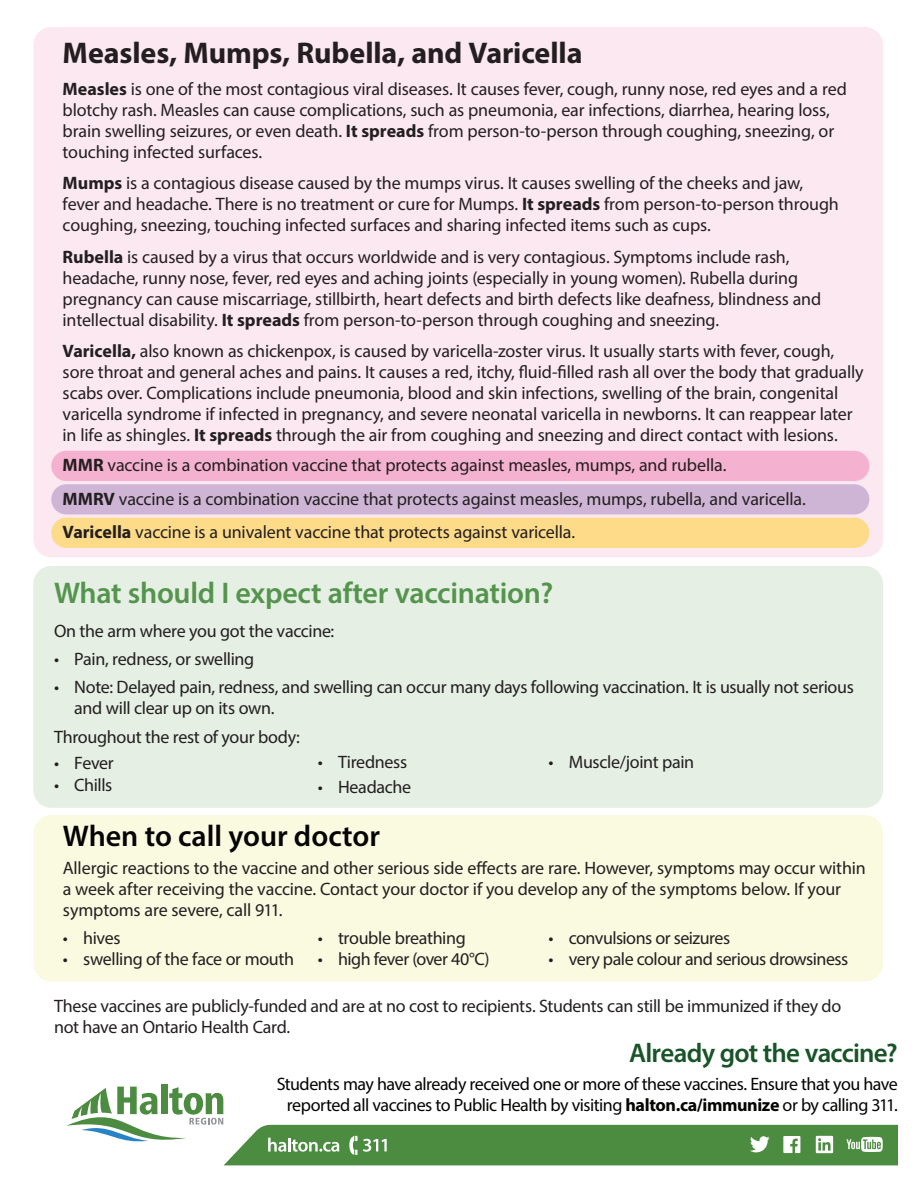
<style>
.page{position:relative;width:918px;height:1188px;background:#fff}
.page>*{position:absolute;margin:0;border:0;box-sizing:border-box;transform-origin:0 0}
.t1{font:600 30px "Myriad Pro";letter-spacing:-.01em;color:#54944d}
.t2{font:700 30px "Myriad Pro";letter-spacing:-.005em;color:#231f20}
.t3{font:600 30px "Myriad Pro";color:#040503}
.t4{font:600 27px "Myriad Pro";letter-spacing:-.03em;color:#195429}
.t5{font:18px/21px "Myriad Pro";letter-spacing:-.01em;color:#231f20}
.t6{font:18px/21px "Myriad Pro";letter-spacing:-.03em;color:#040503;text-align:center}
.t7{font:18px "Myriad Pro";letter-spacing:-.03em;color:#231f20}
.s1{font-weight:700}
</style>
<div class="page">
<div style="left:33px;top:815px;width:850px;height:167px;background:#fafae1;border-radius:18px"></div>
<div style="left:161px;top:1084px;width:6px;height:30px;background:#4c8c40"></div>
<svg style="left:66px;top:1087px;width:832px;height:78px"></svg>
<div style="left:33px;top:566px;width:850px;height:242px;background:#e5efe4;border-radius:18px"></div>
<div style="left:33px;top:27px;width:850px;height:530px;background:#fce8f1;border-radius:18px"></div>
<div style="left:51px;top:451px;width:818px;height:30px;background:#f5b1d0;border-radius:15px"></div>
<div style="left:51px;top:484px;width:818px;height:31px;background:#cfb5d5;border-radius:15px"></div>
<div style="left:51px;top:518px;width:818px;height:30px;background:#fddb88;border-radius:15px"></div>
<h1 class="t2" style="left:63px;top:33px;width:521px">Measles, Mumps, Rubella, and Varicella</h1>
<p class="t5" style="left:63px;top:78px;width:786px"><span class="s1">Measles</span> is one of the most contagious viral diseases. It causes fever, cough, runny nose, red eyes and a red blotchy rash. Measles can cause complications, such as pneumonia, ear infections, diarrhea, hearing loss, brain swelling seizures, or even death. <span class="s1">It spreads</span> from person-to-person through coughing, sneezing, or touching infected surfaces.</p>
<p class="t5" style="left:63px;top:172px;width:778px"><span class="s1">Mumps</span> is a contagious disease caused by the mumps virus. It causes swelling of the cheeks and jaw, fever and headache. There is no treatment or cure for Mumps. <span class="s1">It spreads</span> from person-to-person through coughing, sneezing, touching infected surfaces and sharing infected items such as cups.</p>
<p class="t5" style="left:63px;top:246px;width:760px"><span class="s1">Rubella</span> is caused by a virus that occurs worldwide and is very contagious. Symptoms include rash, headache, runny nose, fever, red eyes and aching joints (especially in young women). Rubella during pregnancy can cause miscarriage, stillbirth, heart defects and birth defects like deafness, blindness and intellectual disability. <span class="s1">It spreads</span> from person-to-person through coughing and sneezing.</p>
<p class="t5" style="left:63px;top:340px;width:803px"><span class="s1">Varicella,</span> also known as chickenpox, is caused by varicella-zoster virus. It usually starts with fever, cough, sore throat and general aches and pains. It causes a red, itchy, fluid-filled rash all over the body that gradually scabs over. Complications include pneumonia, blood and skin infections, swelling of the brain, congenital varicella syndrome if infected in pregnancy, and severe neonatal varicella in newborns. It can reappear later in life as shingles. <span class="s1">It spreads</span> through the air from coughing and sneezing and direct contact with lesions.</p>
<p class="t5" style="left:63px;top:448px;width:745px;line-height:33.3px"><span class="s1">MMR</span> vaccine is a combination vaccine that protects against measles, mumps, and rubella.<br><span class="s1">MMRV</span> vaccine is a combination vaccine that protects against measles, mumps, rubella, and varicella.<br><span class="s1">Varicella</span> vaccine is a univalent vaccine that protects against varicella.</p>
<h1 class="t1" style="left:54px;top:573px;width:501px">What should I expect after vaccination?</h1>
<p class="t5" style="left:54px;top:620px;width:282px">On the arm where you got the vaccine:</p>
<p class="t5" style="left:54px;top:648px;width:202px">• Pain, redness, or swelling</p>
<p class="t5" style="left:74px;top:676px;width:781px;text-indent:-20px">• Note: Delayed pain, redness, and swelling can occur many days following vaccination. It is usually not serious and will clear up on its own.</p>
<p class="t5" style="left:54px;top:726px;width:247px">Throughout the rest of your body:</p>
<p class="t5" style="left:54px;top:752px;width:61px">• Fever</p>
<p class="t5" style="left:54px;top:774px;width:60px">• Chills</p>
<p class="t5" style="left:318px;top:752px;width:91px">• Tiredness</p>
<p class="t5" style="left:318px;top:776px;width:95px">• Headache</p>
<p class="t5" style="left:549px;top:752px;width:147px">• Muscle/joint pain</p>
<h1 class="t3" style="left:63px;top:817px;width:319px">When to call your doctor</h1>
<p class="t5" style="left:63px;top:857px;width:804px">Allergic reactions to the vaccine and other serious side effects are rare. However, symptoms may occur within a week after receiving the vaccine. Contact your doctor if you develop any of the symptoms below. If your symptoms are severe, call 911.</p>
<p class="t5" style="left:318px;top:927px;width:150px">• trouble breathing</p>
<p class="t7" style="left:318px;top:948px;width:173px">• high fever (over 40°C)</p>
<p class="t5" style="left:54px;top:995px;width:789px">These vaccines are publicly-funded and are at no cost to recipients. Students can still be immunized if they do not have an Ontario Health Card.</p>
<h2 class="t4" style="left:629px;top:1036px;width:270px">Already got the vaccine?</h2>
<p class="t6" style="left:277px;top:1073px;width:623px">Students may have already received one or more of these vaccines. Ensure that you have reported all vaccines to Public Health by visiting <span class="s1">halton.ca/immunize</span> or by calling 311.</p>
<p class="t5" style="left:63px;top:927px;width:59px">• hives</p>
<p class="t5" style="left:63px;top:949px;width:233px">• swelling of the face or mouth</p>
<p class="t7" style="left:549px;top:927px;width:183px">• convulsions or seizures</p>
<p class="t7" style="left:549px;top:948px;width:301px">• very pale colour and serious drowsiness</p>
</div>
